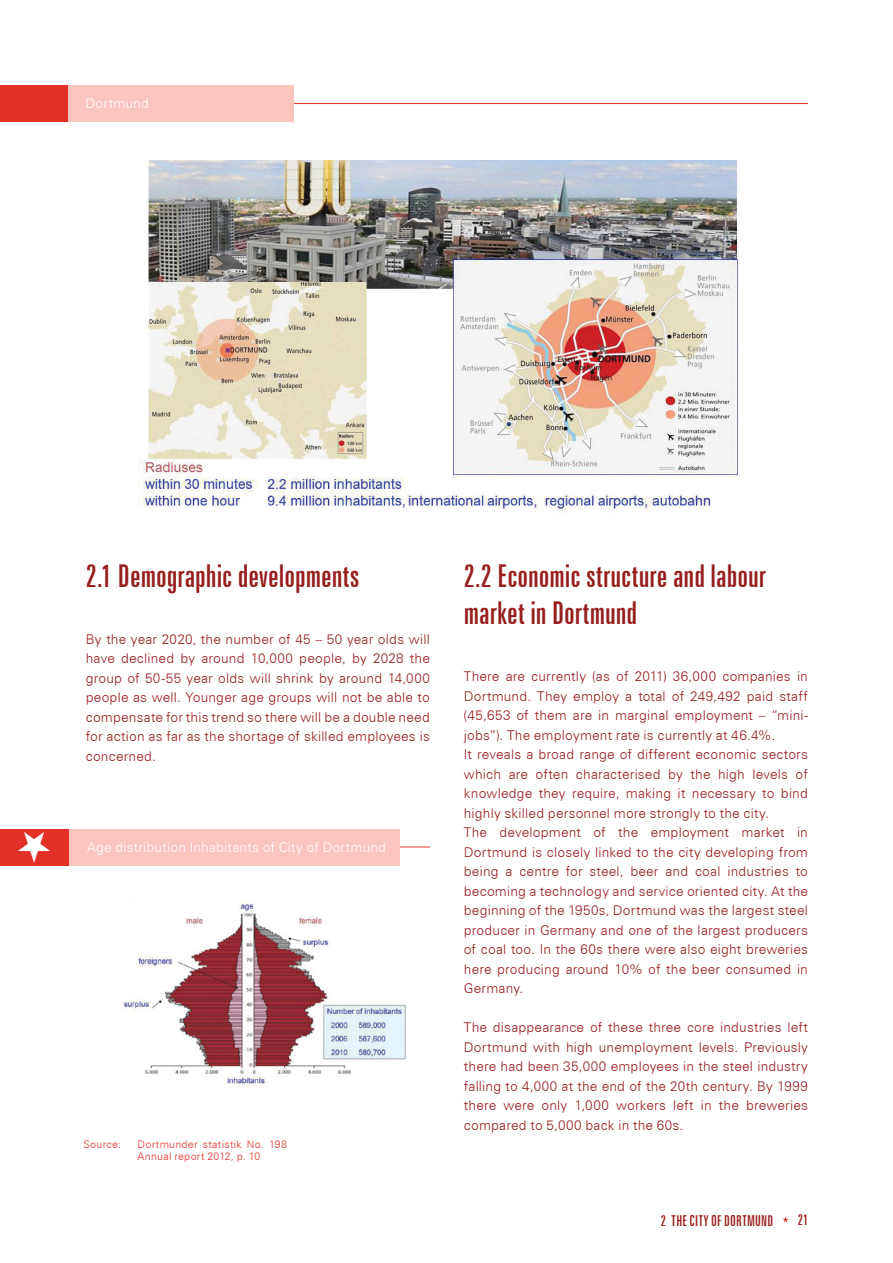
<style>
.page{position:relative;width:893px;height:1263px;background:#fff}
.page>*{position:absolute;margin:0;border:0;box-sizing:border-box;transform-origin:0 0}
.t1{font:extra-condensed 31.5px/37.5px "Zurich BT";letter-spacing:-.005em;color:#961f1d}
.t2{font:extra-condensed 15px "Zurich BT";letter-spacing:.01em;color:#961f1d}
.t3{font:300 13.5px/19.5px "Zurich BT";letter-spacing:.015em;color:#961f1d;text-align:justify}
.t4{font:300 13.5px "Zurich BT";letter-spacing:.015em;color:#fff}
.t5{font:300 10.5px/12.6px "Zurich BT";letter-spacing:.025em;color:#e3312a}
</style>
<div class="page">
<div style="left:0;top:85px;width:85px;height:36px;background:#e3312a"></div>
<hr style="left:194px;top:103px;width:614px;height:1px;background:#e3312a">
<img style="left:138px;top:160px;width:600px;height:355px">
<div style="left:69px;top:85px;width:225px;height:36px;background:#fac5bd"></div>
<img style="left:123px;top:901px;width:283px;height:186px">
<hr style="left:37px;top:847px;width:393px;height:1px;background:#e3312a">
<div style="left:68px;top:829px;width:331px;height:36px;background:#fac5bd"></div>
<div style="left:0;top:829px;width:68px;height:36px;background:#e3312a"></div>
<svg style="left:783px;top:1217px;width:6px;height:5px"></svg>
<p class="t4" style="left:106px;top:95px;width:91px">Loreum ipsum</p>
<p class="t4" style="left:86px;top:95px;width:65px">Dortmund</p>
<h1 class="t1" style="left:86px;top:557px;width:275px">2.1 Demographic developments</h1>
<p class="t3" style="left:86px;top:629px;width:346px">By the year 2020, the number of 45 – 50 year olds will have declined by around 10,000 people, by 2028 the group of 50-55 year olds will shrink by around 14,000 people as well. Younger age groups will not be able to compensate for this trend so there will be a double need for action as far as the shortage of skilled employees is concerned.</p>
<p class="t4" style="left:87px;top:839px;width:301px">Age distribution Inhabitants of City of Dortmund</p>
<p class="t5" style="left:84px;top:1137px;width:40px">Source:</p>
<p class="t5" style="left:138px;top:1137px;width:151px">Dortmunder statistik No. 198<br>Annual report 2012, p. 10</p>
<h1 class="t1" style="left:464px;top:557px;width:303px">2.2 Economic structure and labour market in Dortmund</h1>
<p class="t3" style="left:464px;top:666px;width:346px;text-align:left">There are currently (as of 2011) 36,000 companies in Dortmund. They employ a total of 249,492 paid staff (45,653 of them are in marginal employment – “mini&shy;jobs”). The employment rate is currently at 46.4%.<br>It reveals a broad range of different economic sectors which are often characterised by the high levels of knowledge they require, making it necessary to bind highly skilled personnel more strongly to the city.<br>The development of the employment market in Dortmund is closely linked to the city developing from being a centre for steel, beer and coal industries to becoming a technology and service oriented city. At the beginning of the 1950s, Dortmund was the largest steel producer in Germany and one of the largest producers of coal too. In the 60s there were also eight breweries here producing around 10% of the beer consumed in Germany.</p>
<p class="t3" style="left:464px;top:1017px;width:346px">The disappearance of these three core industries left Dortmund with high unemployment levels. Previously there had been 35,000 employees in the steel industry falling to 4,000 at the end of the 20th century. By 1999 there were only 1,000 workers left in the breweries compared to 5,000 back in the 60s.</p>
<p class="t2" style="left:661px;top:1212px;width:112px">2 The City of Dortmund</p>
<p class="t2" style="left:798px;top:1211px;width:12px">21</p>
</div>
